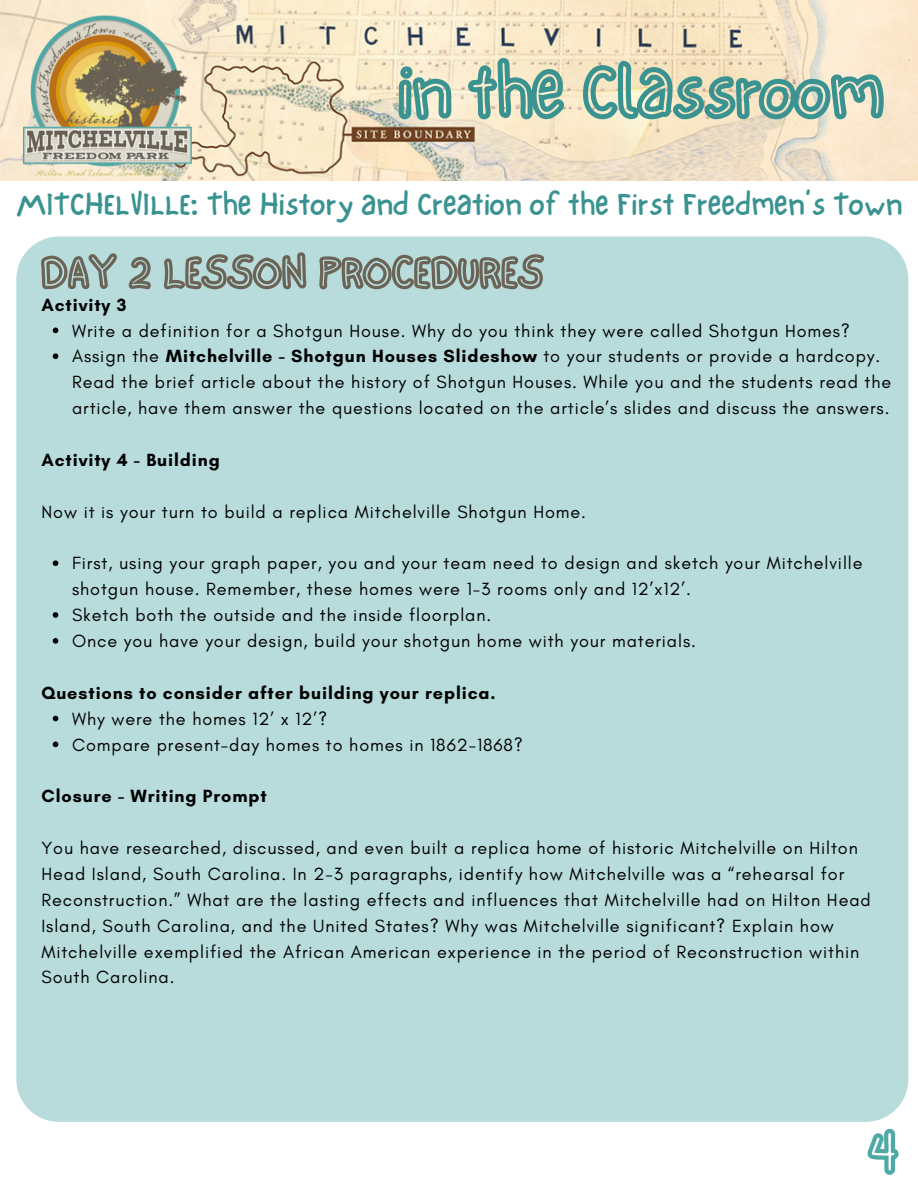
<style>
.page{position:relative;width:918px;height:1188px;background:#fff}
.page>*{position:absolute;margin:0;border:0;box-sizing:border-box;transform-origin:0 0}
.t1{font:31.95px "NF One Little Font Regular";color:#3a9390}
.t2{font:18px/25.8px "Glacial Indifference";letter-spacing:.05em;color:#000}
.t3{font:700 18px "Glacial Indifference";letter-spacing:.05em;color:#000}
.s1{font-weight:700}
</style>
<div class="page">
<img style="left:0;top:0;width:918px;height:181px">
<img style="left:23px;top:16px;width:169px;height:162px">
<svg style="left:395px;top:0;width:491px;height:237px"></svg>
<div style="left:16px;top:237px;width:892px;height:885px;background:#b7dcdb"></div>
<svg style="left:53px;top:560px;width:5px;height:6px"></svg>
<svg style="left:53px;top:612px;width:5px;height:6px"></svg>
<svg style="left:53px;top:638px;width:5px;height:6px"></svg>
<svg style="left:53px;top:716px;width:5px;height:5px"></svg>
<svg style="left:53px;top:742px;width:5px;height:5px"></svg>
<svg style="left:867px;top:1128px;width:32px;height:47px"></svg>
<svg style="left:39px;top:22px;width:507px;height:433px;background:#c7d5ca"></svg>
<h1 class="t1" style="left:15px;top:185px;width:888px">MITCHELVILLE: The History and Creation of the First Freedmen’s Town</h1>
<p class="t3" style="left:41px;top:294px;width:87px">Activity 3</p>
<p class="t2" style="left:72px;top:317px;width:821px">Write a definition for a Shotgun House. Why do you think they were called Shotgun Homes?<br>Assign the <span class="s1">Mitchelville - Shotgun Houses Slideshow</span> to your students or provide a hardcopy.<br>Read the brief article about the history of Shotgun Houses. While you and the students read the article, have them answer the questions located on the article’s slides and discuss the answers.</p>
<p class="t3" style="left:41px;top:449px;width:180px">Activity 4 - Building</p>
<p class="t2" style="left:41px;top:498px;width:546px">Now it is your turn to build a replica Mitchelville Shotgun Home.</p>
<p class="t2" style="left:72px;top:550px;width:792px">First, using your graph paper, you and your team need to design and sketch your Mitchelville shotgun house. Remember, these homes were 1-3 rooms only and 12’x12’.<br>Sketch both the outside and the inside floorplan.<br>Once you have your design, build your shotgun home with your materials.</p>
<p class="t3" style="left:41px;top:682px;width:456px">Questions to consider after building your replica.</p>
<p class="t2" style="left:72px;top:705px;width:453px">Why were the homes 12’ x 12’?<br>Compare present-day homes to homes in 1862-1868?</p>
<p class="t3" style="left:41px;top:785px;width:227px">Closure - Writing Prompt</p>
<p class="t2" style="left:41px;top:835px;width:831px">You have researched, discussed, and even built a replica home of historic Mitchelville on Hilton Head Island, South Carolina. In 2-3 paragraphs, identify how Mitchelville was a “rehearsal for Reconstruction.” What are the lasting effects and influences that Mitchelville had on Hilton Head Island, South Carolina, and the United States? Why was Mitchelville significant? Explain how Mitchelville exemplified the African American experience in the period of Reconstruction within South Carolina.</p>
</div>
